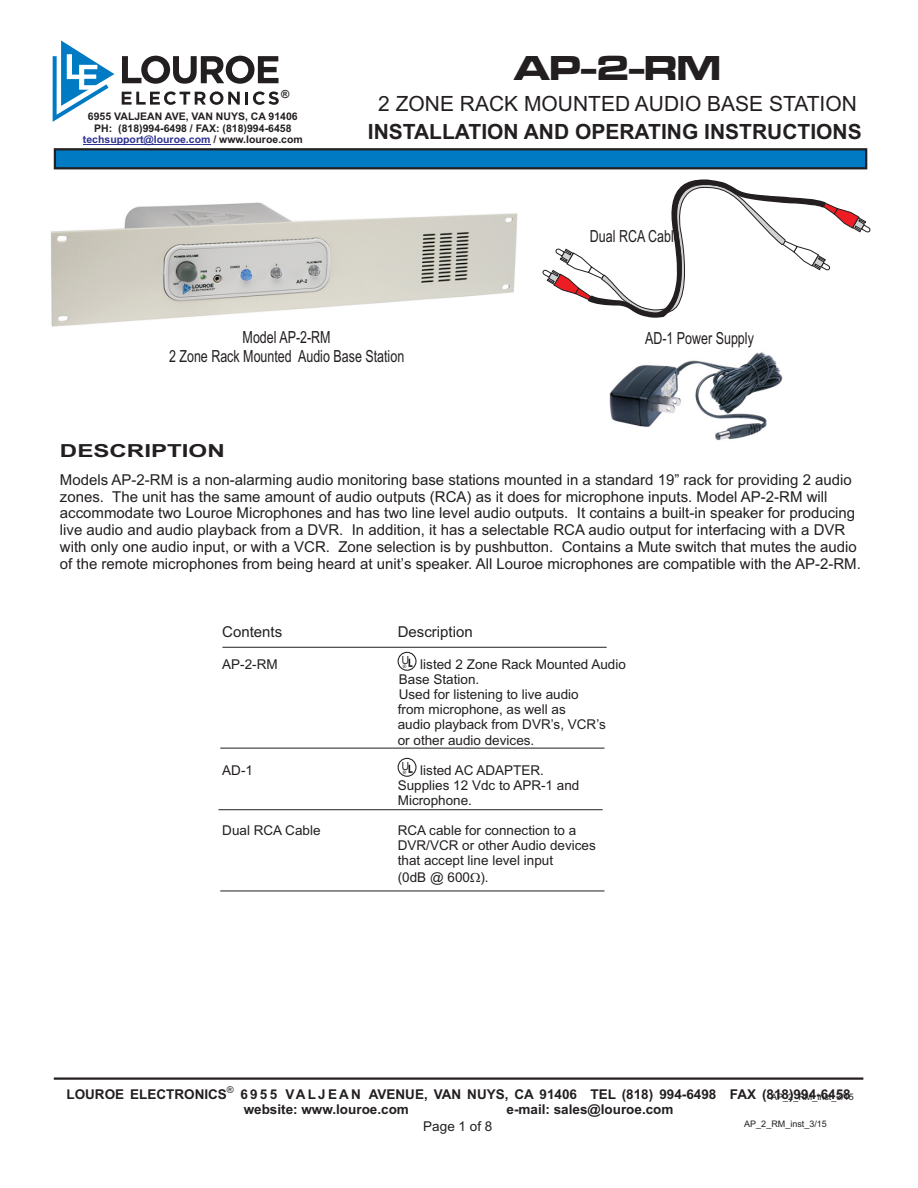
<style>
.page{position:relative;width:918px;height:1188px;background:#fff}
.page>*{position:absolute;margin:0;border:0;box-sizing:border-box;transform-origin:0 0}
.t1{font:36px "Microgramma D Bold Exte";color:#231f20}
.t2{font:700 21px "Arial";color:#231f20}
.t3{font:21px "Arial";color:#231f20}
.t4{font:700 18px "Arial";color:#231f20;scale:1.34 1}
.t5{font:16.65px/18.6px "Arial";color:#231f20;text-align:center;scale:.75 1}
.t6{font:15px/16.8px "Arial";color:#231f20}
.t7{font:13.5px/15.1px "Arial";color:#231f20}
.t8{font:700 13.5px/15.1px "Arial";color:#231f20}
.t9{font:11.4px "Ebrima";color:#231f20}
.t10{font:700 11.1px "Arial";color:#231f20}
.t11{font:700 10.5px/11.7px "Arial";color:#231f20;text-align:center}
.t12{font:9.45px "Arial";color:#231f20}
.t13{font:9px "Arial";color:#231f20}
.t14{font:4.8px "Arial";color:#231f20}
.s1{color:#2d3291}
</style>
<div class="page">
<hr style="left:83px;top:144px;width:127px;height:1px;background:#2d3291">
<svg style="left:122px;top:56px;width:157px;height:28px"></svg>
<svg style="left:122px;top:91px;width:157px;height:14px"></svg>
<svg style="left:52px;top:40px;width:62px;height:82px"></svg>
<svg style="left:53px;top:148px;width:815px;height:22px;background:#106ca2"></svg>
<hr style="left:54px;top:1077px;width:809px;height:3px;background:#231f20">
<hr style="left:220px;top:748px;width:384px;height:1px;background:#231f20">
<hr style="left:222px;top:647px;width:385px;height:1px;background:#231f20">
<hr style="left:219px;top:809px;width:384px;height:1px;background:#231f20">
<hr style="left:220px;top:891px;width:384px;height:1px;background:#231f20">
<div style="left:398px;top:652px;width:19px;height:19px;border:1px solid #231f20;border-radius:50%"></div>
<svg style="left:409px;top:659px;width:4px;height:8px"></svg>
<div style="left:398px;top:758px;width:19px;height:19px;border:1px solid #231f20;border-radius:50%"></div>
<svg style="left:409px;top:765px;width:4px;height:8px"></svg>
<svg style="left:543px;top:179px;width:327px;height:139px"></svg>
<img style="left:609px;top:352px;width:174px;height:89px">
<img style="left:50px;top:202px;width:468px;height:125px">
<p class="t10" style="left:281px;top:90px;width:10px">®</p>
<p class="t11" style="left:83px;top:111px;width:221px">6955 VALJEAN AVE, VAN NUYS, CA 91406<br>PH: (818)994-6498 / FAX: (818)994-6458 <span class="s1">techsupport@louroe.com</span> / www.louroe.com</p>
<h1 class="t1" style="left:514px;top:52px;width:208px">AP-2-RM</h1>
<h2 class="t3" style="left:378px;top:95px;width:480px">2 ZONE RACK MOUNTED AUDIO BASE STATION</h2>
<h2 class="t2" style="left:368px;top:123px;width:495px">INSTALLATION AND OPERATING INSTRUCTIONS</h2>
<p class="t5" style="left:590px;top:228px;width:123px">Dual RCA Cable</p>
<p class="t5" style="left:169px;top:329px;width:315px">Model AP-2-RM<br>2 Zone Rack Mounted Audio Base Station</p>
<p class="t5" style="left:645px;top:330px;width:147px">AD-1 Power Supply</p>
<p class="t4" style="left:60px;top:444px;width:125px">DESCRIPTION</p>
<p class="t6" style="left:60px;top:473px;width:802px">Models AP-2-RM is a non-alarming audio monitoring base stations mounted in a standard 19” rack for providing 2 audio zones. The unit has the same amount of audio outputs (RCA) as it does for microphone inputs. Model AP-2-RM will accommodate two Louroe Microphones and has two line level audio outputs. It contains a built-in speaker for producing live audio and audio playback from a DVR. In addition, it has a selectable RCA audio output for interfacing with a DVR with only one audio input, or with a VCR. Zone selection is by pushbutton. Contains a Mute switch that mutes the audio of the remote microphones from being heard at unit’s speaker. All Louroe microphones are compatible with the AP-2-RM.</p>
<p class="t6" style="left:222px;top:625px;width:62px">Contents</p>
<p class="t6" style="left:398px;top:625px;width:77px">Description</p>
<p class="t7" style="left:222px;top:658px;width:57px">AP-2-RM</p>
<p class="t7" style="left:398px;top:658px;width:230px;text-indent:23px">listed 2 Zone Rack Mounted Audio<br>Base Station.<br>Used for listening to live audio<br>from microphone, as well as<br>audio playback from DVR’s, VCR’s<br>or other audio devices.</p>
<p class="t7" style="left:222px;top:764px;width:32px">AD-1</p>
<p class="t7" style="left:398px;top:764px;width:183px;text-indent:23px">listed AC ADAPTER.<br>Supplies 12 Vdc to APR-1 and<br>Microphone.</p>
<p class="t7" style="left:222px;top:824px;width:100px">Dual RCA Cable</p>
<p class="t7" style="left:398px;top:824px;width:200px">RCA cable for connection to a<br>DVR/VCR or other Audio devices that accept line level input</p>
<p class="t7" style="left:398px;top:871px;width:92px">(0dB @ 600 ).</p>
<p class="t9" style="left:402px;top:656px;width:9px">U</p>
<p class="t14" style="left:403px;top:664px;width:5px">®</p>
<p class="t9" style="left:402px;top:762px;width:9px">U</p>
<p class="t14" style="left:403px;top:770px;width:5px">®</p>
<p class="t12" style="left:227px;top:1086px;width:8px">®</p>
<p class="t8" style="left:244px;top:1088px;width:608px;text-indent:-177px">LOUROE ELECTRONICS 6 9 5 5 VA L J E A N AVENUE, VAN NUYS, CA 91406 TEL (818) 994-6498 FAX (818)994-6458 website: www.louroe.com</p>
<p class="t13" style="left:771px;top:1093px;width:84px">AP_2_RM_inst_3/15</p>
<p class="t8" style="left:507px;top:1103px;width:168px">e-mail: sales@louroe.com</p>
<p class="t7" style="left:423px;top:1120px;width:71px">Page 1 of 8</p>
<p class="t13" style="left:744px;top:1120px;width:84px">AP_2_RM_inst_3/15</p>
</div>
